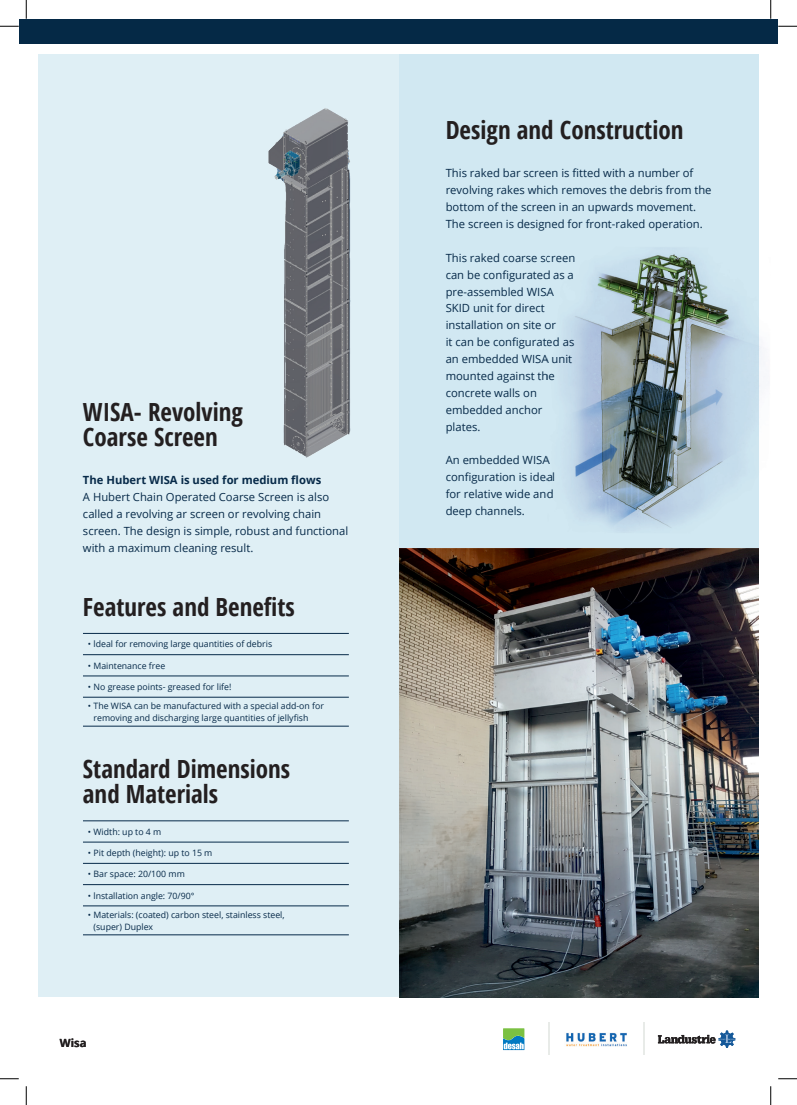
<style>
.page{position:relative;width:797px;height:1105px;background:#fff}
.page>*{position:absolute;margin:0;border:0;box-sizing:border-box;transform-origin:0 0}
.Kop_2{font:700 condensed 25px/25px "Open Sans";color:#231f20}
.Bodytekst{font:11.25px/16.9px "Open Sans";color:#072a49}
.Bodytekst-2{font:700 11.25px "Open Sans";color:#072a49}
.t1{font:700 11.25px "Open Sans";color:#231f20}
.Tekst_Tabel{font:8.75px/12.2px "Open Sans";color:#072a49}
</style>
<div class="page">
<div style="left:398px;top:55px;width:360px;height:942px;background:#d1e8f2"></div>
<div style="left:38px;top:55px;width:360px;height:942px;background:#dfeff5"></div>
<hr style="left:83px;top:633px;width:266px;height:1px;background:#072a49">
<hr style="left:83px;top:654px;width:266px;height:1px;background:#072a49">
<hr style="left:83px;top:676px;width:266px;height:1px;background:#072a49">
<hr style="left:83px;top:697px;width:266px;height:1px;background:#072a49">
<hr style="left:83px;top:726px;width:266px;height:1px;background:#072a49">
<hr style="left:83px;top:821px;width:266px;height:1px;background:#072a49">
<hr style="left:83px;top:842px;width:266px;height:1px;background:#072a49">
<hr style="left:83px;top:863px;width:266px;height:1px;background:#072a49">
<hr style="left:83px;top:884px;width:266px;height:1px;background:#072a49">
<hr style="left:83px;top:906px;width:266px;height:1px;background:#072a49">
<hr style="left:83px;top:935px;width:266px;height:1px;background:#072a49">
<img style="left:399px;top:549px;width:359px;height:448px">
<img style="left:205px;top:43px;width:229px;height:541px">
<img style="left:564px;top:247px;width:201px;height:286px">
<div style="left:19px;top:19px;width:758px;height:24px;background:#052946"></div>
<img style="left:566px;top:1033px;width:61px;height:13px">
<svg style="left:503px;top:1028px;width:21px;height:22px"></svg>
<svg style="left:658px;top:1030px;width:77px;height:18px"></svg>
<hr style="left:643px;top:1022px;width:2px;height:33px;background:#e8ebe8">
<hr style="left:548px;top:1022px;width:1px;height:33px;background:#e8ebe8">
<svg style="left:0;top:25px;width:19px;height:2px"></svg>
<svg style="left:778px;top:25px;width:19px;height:2px"></svg>
<svg style="left:0;top:1078px;width:19px;height:1px"></svg>
<svg style="left:778px;top:1078px;width:19px;height:1px"></svg>
<svg style="left:25px;top:0;width:2px;height:19px"></svg>
<svg style="left:25px;top:1086px;width:2px;height:19px"></svg>
<svg style="left:770px;top:0;width:1px;height:19px"></svg>
<svg style="left:770px;top:1086px;width:1px;height:19px"></svg>
<p class="Kop_2" style="left:83px;top:399px;width:161px">WISA- Revolving<br>Coarse Screen</p>
<p class="Bodytekst-2" style="left:83px;top:472px;width:240px">The Hubert WISA is used for medium flows</p>
<p class="Bodytekst" style="left:83px;top:488px;width:267px">A Hubert Chain Operated Coarse Screen is also called a revolving ar screen or revolving chain screen. The design is simple, robust and functional with a maximum cleaning result.</p>
<p class="Kop_2" style="left:83px;top:594px;width:213px">Features and Benefits</p>
<p class="Tekst_Tabel" style="left:88px;top:638px;width:186px">• ldeal for removing large quantities of debris</p>
<p class="Tekst_Tabel" style="left:88px;top:659px;width:79px">• Maintenance free</p>
<p class="Tekst_Tabel" style="left:88px;top:680px;width:145px">• No grease points- greased for life!</p>
<p class="Tekst_Tabel" style="left:94px;top:699px;width:232px;text-indent:-6px">• The WISA can be manufactured with a special add-on for removing and discharging large quantities of jellyfish</p>
<p class="Kop_2" style="left:83px;top:756px;width:209px">Standard Dimensions and Materials</p>
<p class="Tekst_Tabel" style="left:88px;top:825px;width:75px">• Width: up to 4 m</p>
<p class="Tekst_Tabel" style="left:88px;top:846px;width:126px">• Pit depth (height): up to 15 m</p>
<p class="Tekst_Tabel" style="left:88px;top:868px;width:98px">• Bar space: 20/100 mm</p>
<p class="Tekst_Tabel" style="left:88px;top:889px;width:108px">• lnstallation angle: 70/90°</p>
<p class="Tekst_Tabel" style="left:94px;top:908px;width:193px;text-indent:-6px">• Materials: (coated) carbon steel, stainless steel, (super) Duplex</p>
<p class="t1" style="left:60px;top:1035px;width:28px">Wisa</p>
<p class="Kop_2" style="left:445px;top:117px;width:239px">Design and Construction</p>
<p class="Bodytekst" style="left:445px;top:165px;width:267px">This raked bar screen is fitted with a number of revolving rakes which removes the debris from the bottom of the screen in an upwards movement.<br>The screen is designed for front-raked operation.</p>
<p class="Bodytekst" style="left:445px;top:249px;width:131px">This raked coarse screen</p>
<p class="Bodytekst" style="left:445px;top:266px;width:130px">can be configurated as a</p>
<p class="Bodytekst" style="left:445px;top:283px;width:109px">pre-assembled WISA</p>
<p class="Bodytekst" style="left:445px;top:300px;width:101px">SKID unit for direct</p>
<p class="Bodytekst" style="left:445px;top:316px;width:112px">installation on site or</p>
<p class="Bodytekst" style="left:445px;top:333px;width:130px">it can be configurated as</p>
<p class="Bodytekst" style="left:445px;top:350px;width:128px">an embedded WISA unit</p>
<p class="Bodytekst" style="left:445px;top:367px;width:111px">mounted against the</p>
<p class="Bodytekst" style="left:445px;top:384px;width:93px">concrete walls on</p>
<p class="Bodytekst" style="left:445px;top:401px;width:98px">embedded anchor</p>
<p class="Bodytekst" style="left:445px;top:418px;width:36px">plates.</p>
<p class="Bodytekst" style="left:445px;top:451px;width:105px">An embedded WISA</p>
<p class="Bodytekst" style="left:445px;top:468px;width:111px">configuration is ideal</p>
<p class="Bodytekst" style="left:445px;top:485px;width:109px">for relative wide and</p>
<p class="Bodytekst" style="left:445px;top:502px;width:81px">deep channels.</p>
</div>
